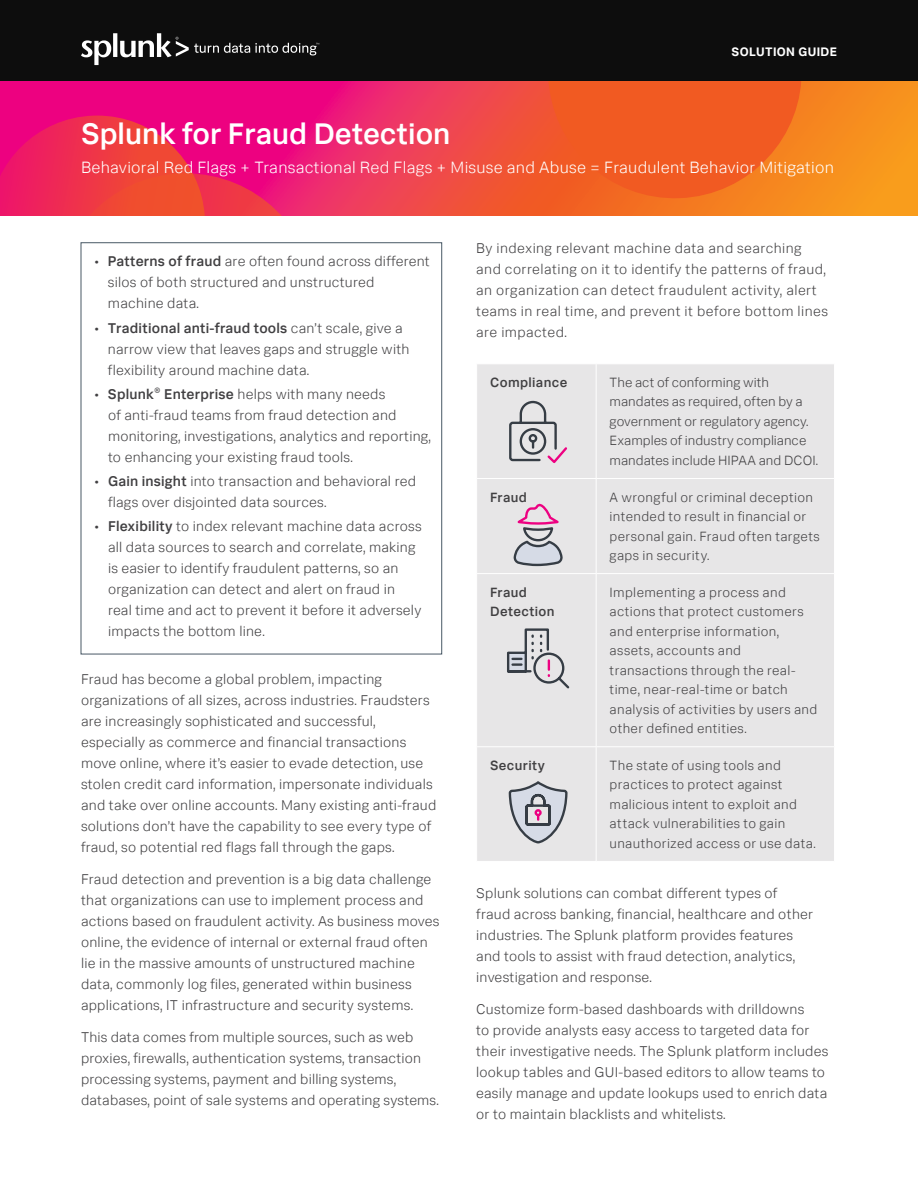
<style>
.page{position:relative;width:918px;height:1188px;background:#fff}
.page>*{position:absolute;margin:0;border:0;box-sizing:border-box;transform-origin:0 0}
.t1{font:500 30px "Splunk Data Sans";color:#fff}
.t2{font:300 16.5px "Splunk Data Sans";letter-spacing:.015em;color:#fff}
.t3{font:300 14.25px/21px "Splunk Data Sans";letter-spacing:.015em;color:#414042}
.t4{font:300 13.5px/19.5px "Splunk Data Sans";letter-spacing:.025em;color:#414042}
.t5{font:300 13.5px/19.5px "Splunk Data Sans";color:#414042}
.t6{font:500 13.5px/19.5px "Splunk Data Sans";letter-spacing:.025em;color:#414042}
.t7{font:700 12.3px "Splunk Data Sans";letter-spacing:.03em;color:#fff}
.s1{font-weight:500}
</style>
<div class="page">
<svg style="left:0;top:81px;width:918px;height:135px;background:#f04a4b"></svg>
<svg style="left:546px;top:81px;width:258px;height:120px;background:#f15f22"></svg>
<svg style="left:0;top:116px;width:315px;height:100px;background:#ee235d"></svg>
<div style="left:0;top:0;width:918px;height:81px;background:#0d0d0d"></div>
<svg style="left:81px;top:33px;width:238px;height:32px"></svg>
<div style="left:81px;top:242px;width:361px;height:412px;border:1px solid #485865"></div>
<div style="left:477px;top:364px;width:357px;height:497px;background:#e7e6e7"></div>
<hr style="left:596px;top:364px;width:1px;height:114px;background:#fff">
<hr style="left:476px;top:478px;width:120px;height:1px;background:#fff">
<hr style="left:596px;top:478px;width:239px;height:1px;background:#fff">
<hr style="left:596px;top:479px;width:1px;height:94px;background:#fff">
<hr style="left:476px;top:573px;width:120px;height:1px;background:#fff">
<hr style="left:596px;top:573px;width:239px;height:1px;background:#fff">
<hr style="left:596px;top:574px;width:1px;height:172px;background:#fff">
<hr style="left:476px;top:746px;width:120px;height:1px;background:#fff">
<hr style="left:596px;top:746px;width:239px;height:1px;background:#fff">
<hr style="left:596px;top:747px;width:1px;height:114px;background:#fff">
<svg style="left:508px;top:400px;width:61px;height:65px;background:#c8c4c9"></svg>
<svg style="left:506px;top:493px;width:65px;height:352px;background:#d6d3d7"></svg>
<p class="t7" style="left:732px;top:44px;width:107px">SOLUTION GUIDE</p>
<h1 class="t1" style="left:81px;top:115px;width:371px">Splunk for Fraud Detection</h1>
<p class="t2" style="left:81px;top:158px;width:755px">Behavioral Red Flags + Transactional Red Flags + Misuse and Abuse = Fraudulent Behavior Mitigation</p>
<p class="t3" style="left:108px;top:251px;width:323px;text-indent:-13px"><span class="s1">• Patterns of fraud</span> are often found across different silos of both structured and unstructured machine data.</p>
<p class="t3" style="left:108px;top:317px;width:303px;text-indent:-13px"><span class="s1">• Traditional anti-fraud tools</span> can’t scale, give a narrow view that leaves gaps and struggle with flexibility around machine data.</p>
<p class="t3" style="left:108px;top:383px;width:325px;text-indent:-14px"><span class="s1">• Splunk</span><sup>®</sup> <span class="s1">Enterprise</span> helps with many needs<br>of anti-fraud teams from fraud detection and monitoring, investigations, analytics and reporting, to enhancing your existing fraud tools.</p>
<p class="t3" style="left:108px;top:471px;width:310px;text-indent:-13px"><span class="s1">• Gain insight</span> into transaction and behavioral red flags over disjointed data sources.</p>
<p class="t3" style="left:108px;top:516px;width:315px;text-indent:-13px"><span class="s1">• Flexibility</span> to index relevant machine data across all data sources to search and correlate, making is easier to identify fraudulent patterns, so an organization can detect and alert on fraud in real time and act to prevent it before it adversely impacts the bottom line.</p>
<p class="t3" style="left:81px;top:669px;width:357px">Fraud has become a global problem, impacting organizations of all sizes, across industries. Fraudsters are increasingly sophisticated and successful, especially as commerce and financial transactions move online, where it’s easier to evade detection, use stolen credit card information, impersonate individuals and take over online accounts. Many existing anti-fraud solutions don’t have the capability to see every type of fraud, so potential red flags fall through the gaps.</p>
<p class="t3" style="left:81px;top:869px;width:360px">Fraud detection and prevention is a big data challenge that organizations can use to implement process and actions based on fraudulent activity. As business moves online, the evidence of internal or external fraud often lie in the massive amounts of unstructured machine data, commonly log files, generated within business applications, IT infrastructure and security systems.</p>
<p class="t3" style="left:81px;top:1026px;width:359px">This data comes from multiple sources, such as web proxies, firewalls, authentication systems, transaction processing systems, payment and billing systems, databases, point of sale systems and operating systems.</p>
<p class="t3" style="left:476px;top:238px;width:353px">By indexing relevant machine data and searching and correlating on it to identify the patterns of fraud, an organization can detect fraudulent activity, alert teams in real time, and prevent it before bottom lines are impacted.</p>
<p class="t6" style="left:490px;top:372px;width:79px">Compliance</p>
<p class="t5" style="left:610px;top:372px;width:210px">The act of conforming with mandates as required, often by a government or regulatory agency.<br>Examples of industry compliance mandates include HIPAA and DCOI.</p>
<p class="t6" style="left:490px;top:487px;width:38px">Fraud</p>
<p class="t4" style="left:610px;top:487px;width:212px">A wrongful or criminal deception intended to result in financial or personal gain. Fraud often targets gaps in security.</p>
<p class="t6" style="left:490px;top:582px;width:66px">Fraud<br>Detection</p>
<p class="t4" style="left:610px;top:582px;width:209px">Implementing a process and actions that protect customers and enterprise information, assets, accounts and transactions through the real&shy;time, near-real-time or batch analysis of activities by users and other defined entities.</p>
<p class="t6" style="left:490px;top:755px;width:56px">Security</p>
<p class="t4" style="left:610px;top:755px;width:208px">The state of using tools and practices to protect against malicious intent to exploit and attack vulnerabilities to gain unauthorized access or use data.</p>
<p class="t3" style="left:476px;top:883px;width:339px">Splunk solutions can combat different types of fraud across banking, financial, healthcare and other industries. The Splunk platform provides features and tools to assist with fraud detection, analytics, investigation and response.</p>
<p class="t3" style="left:476px;top:999px;width:354px">Customize form-based dashboards with drilldowns<br>to provide analysts easy access to targeted data for their investigative needs. The Splunk platform includes lookup tables and GUI-based editors to allow teams to easily manage and update lookups used to enrich data or to maintain blacklists and whitelists.</p>
</div>
